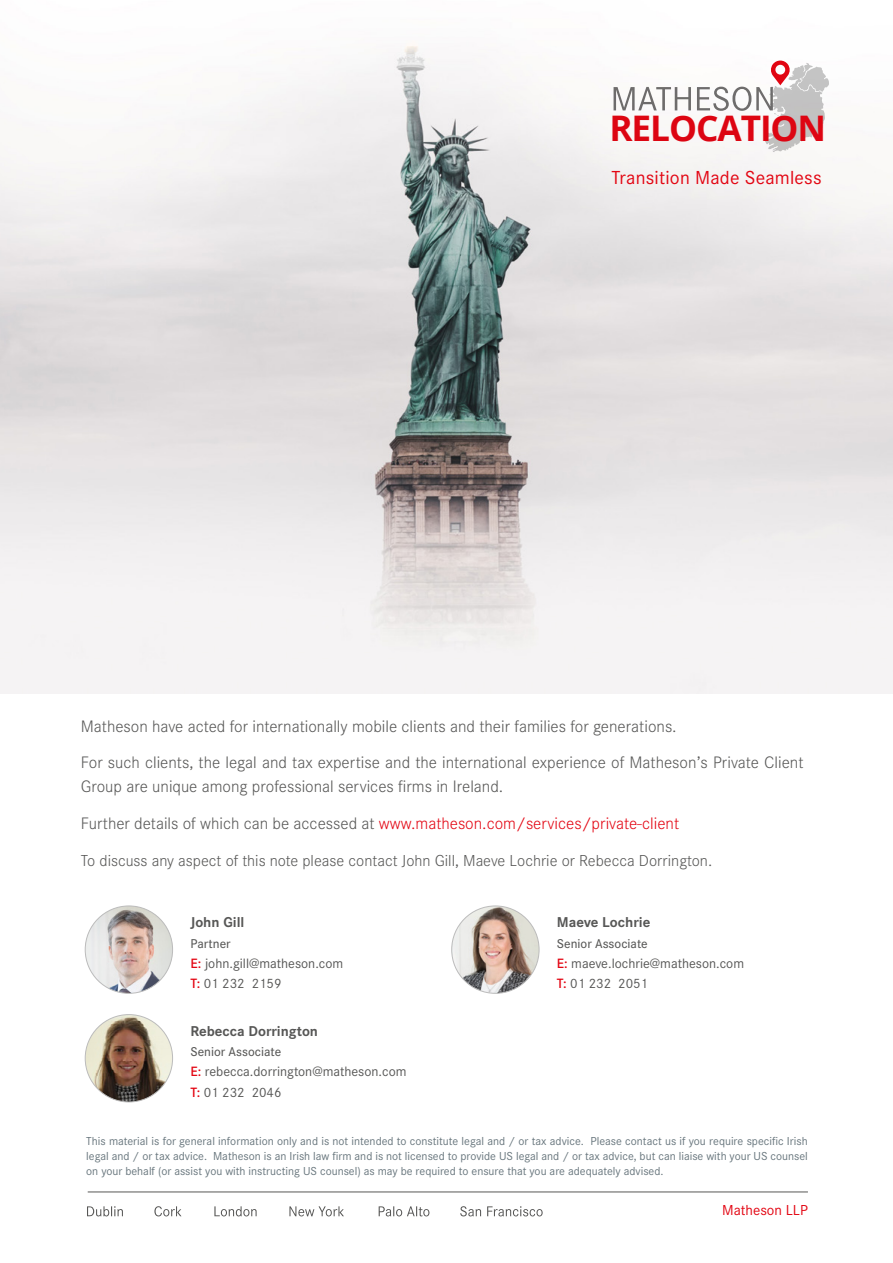
<style>
.page{position:relative;width:893px;height:1263px;background:#fff}
.page>*{position:absolute;margin:0;border:0;box-sizing:border-box;transform-origin:0 0}
.t1{font:700 35.25px "Open Sans";letter-spacing:-.03em;color:#e30613}
.t2{font:19.5px "Corporate S Pro";letter-spacing:.01em;color:#e30613}
.t3{font:300 17.25px/24px "Corporate S Pro";color:#575756}
.t4{font:300 17.25px "Corporate S Pro";color:#e30613}
.Body{font:300 16.5px "Corporate S Pro";color:#575756}
.t5{font:15px "Corporate S Pro";color:#e30613}
.t6{font:700 14.85px "Corporate S Pro";color:#575756}
.X_Phone_no__Mobile__Email__etc{font:14.1px "Corporate S Pro";color:#575756}
.t7{font:500 13.2px "Corporate S Pro";color:#575756}
.Body_indent{font:12px/15px "Corporate S Pro";color:#68767d;text-align:justify}
.s1{color:#575756}
.s2{font-weight:600;color:#e30613}
</style>
<div class="page">
<img style="left:85px;top:906px;width:88px;height:87px;border-radius:44px">
<img style="left:452px;top:906px;width:87px;height:87px;border-radius:44px">
<hr style="left:88px;top:1192px;width:720px;height:1px;background:#575756">
<svg style="left:87px;top:1206px;width:456px;height:10px"></svg>
<img style="left:85px;top:1014px;width:88px;height:88px;border-radius:44px">
<img style="left:0;top:45px;width:893px;height:648px">
<div style="left:605px;top:59px;width:239px;height:102px;background:#f9f8f7"></div>
<svg style="left:614px;top:87px;width:77px;height:23px"></svg>
<svg style="left:697px;top:61px;width:132px;height:91px"></svg>
<h1 class="t1" style="left:609px;top:104px;width:218px">RELOCATION</h1>
<p class="t2" style="left:611px;top:163px;width:212px">Transition Made Seamless</p>
<p class="t3" style="left:81px;top:713px;width:597px">Matheson have acted for internationally mobile clients and their families for generations.</p>
<p class="t3" style="left:81px;top:750px;width:724px">For such clients, the legal and tax expertise and the international experience of Matheson’s Private Client<br>Group are unique among professional services firms in Ireland.</p>
<p class="t4" style="left:81px;top:811px;width:600px"><span class="s1">Further details of which can be accessed at</span> www.matheson.com/services/private-client</p>
<p class="Body" style="left:81px;top:849px;width:633px">To discuss any aspect of this note please contact John Gill, Maeve Lochrie or Rebecca Dorrington.</p>
<p class="t6" style="left:190px;top:910px;width:56px">John Gill</p>
<p class="t7" style="left:190px;top:933px;width:42px">Partner</p>
<p class="X_Phone_no__Mobile__Email__etc" style="left:190px;top:953px;width:154px"><span class="s2">E:</span> john.gill@matheson.com</p>
<p class="X_Phone_no__Mobile__Email__etc" style="left:190px;top:973px;width:93px"><span class="s2">T:</span> 01 232 2159</p>
<p class="t6" style="left:190px;top:1019px;width:129px">Rebecca Dorrington</p>
<p class="t7" style="left:190px;top:1042px;width:92px">Senior Associate</p>
<p class="X_Phone_no__Mobile__Email__etc" style="left:190px;top:1061px;width:218px"><span class="s2">E:</span> rebecca.dorrington@matheson.com</p>
<p class="X_Phone_no__Mobile__Email__etc" style="left:190px;top:1082px;width:93px"><span class="s2">T:</span> 01 232 2046</p>
<p class="t6" style="left:557px;top:910px;width:95px">Maeve Lochrie</p>
<p class="t7" style="left:557px;top:933px;width:92px">Senior Associate</p>
<p class="X_Phone_no__Mobile__Email__etc" style="left:557px;top:953px;width:189px"><span class="s2">E:</span> maeve.lochrie@matheson.com</p>
<p class="X_Phone_no__Mobile__Email__etc" style="left:557px;top:973px;width:93px"><span class="s2">T:</span> 01 232 2051</p>
<p class="Body_indent" style="left:86px;top:1132px;width:723px">This material is for general information only and is not intended to constitute legal and / or tax advice. Please contact us if you require specific Irish legal and / or tax advice. Matheson is an Irish law firm and is not licensed to provide US legal and / or tax advice, but can liaise with your US counsel on your behalf (or assist you with instructing US counsel) as may be required to ensure that you are adequately advised.</p>
<p class="t5" style="left:722px;top:1199px;width:87px">Matheson LLP</p>
</div>
